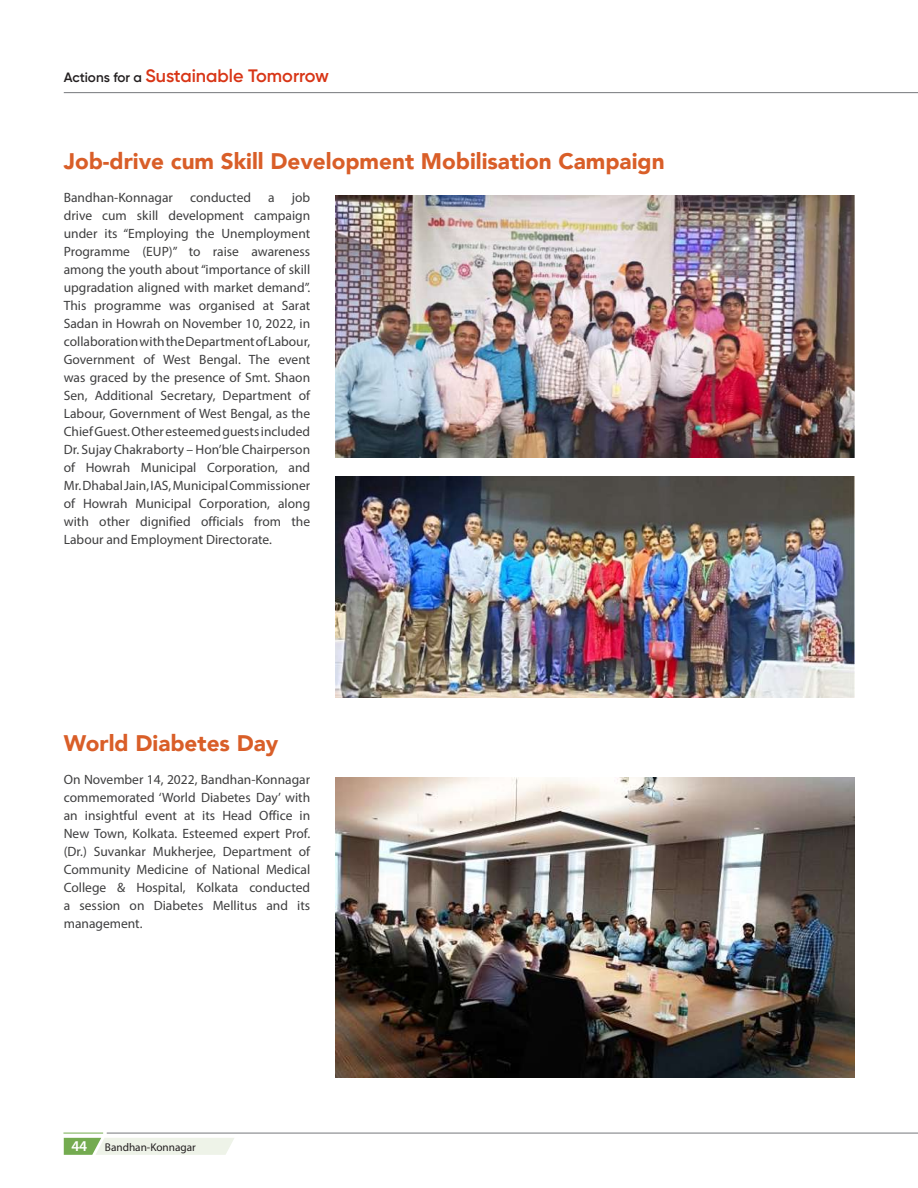
<style>
.page{position:relative;width:918px;height:1188px;background:#fff}
.page>*{position:absolute;margin:0;border:0;box-sizing:border-box;transform-origin:0 0}
.t1{font:900 22.5px "Avenir";color:#d95e28}
.t2{font:600 18px "Gilroy";color:#d83516}
.t3{font:13.5px/18px "Myriad Pro";color:#3e3e3f;text-align:justify}
.t4{font:11.25px "Myriad Pro";color:#231f20}
.s1{font-size:13.5px;color:#231f20}
.s2{font-weight:600;font-size:15px;color:#fff}
</style>
<div class="page">
<img style="left:336px;top:195px;width:518px;height:263px">
<img style="left:336px;top:778px;width:518px;height:300px">
<img style="left:336px;top:476px;width:518px;height:222px">
<svg style="left:64px;top:1138px;width:170px;height:17px;background:#d7e5cc"></svg>
<hr style="left:63px;top:1133px;width:40px;height:1px;background:#74ab50">
<hr style="left:107px;top:1133px;width:811px;height:1px;background:#76787b">
<hr style="left:64px;top:92px;width:854px;height:1px;background:#76787b">
<h2 class="t2" style="left:64px;top:65px;width:267px"><span class="s1">Actions for a</span> Sustainable Tomorrow</h2>
<h1 class="t1" style="left:64px;top:142px;width:602px">Job-drive cum Skill Development Mobilisation Campaign</h1>
<p class="t3" style="left:64px;top:188px;width:111px">Bandhan-Konnagar</p>
<p class="t3" style="left:190px;top:188px;width:62px">conducted</p>
<p class="t3" style="left:268px;top:188px;width:8px">a</p>
<p class="t3" style="left:64px;top:188px;width:248px;text-indent:228px">job drive cum skill development campaign under its “Employing the Unemployment Programme (EUP)” to raise awareness among the youth about “importance of skill upgradation aligned with market demand”.<br>This programme was organised at Sarat Sadan in Howrah on November 10, 2022, in collaboration with the Department of Labour, Government of West Bengal. The event was graced by the presence of Smt. Shaon Sen, Additional Secretary, Department of Labour, Government of West Bengal, as the Chief Guest. Other esteemed guests included Dr. Sujay Chakraborty – Hon’ble Chairperson of Howrah Municipal Corporation, and Mr. Dhabal Jain, IAS, Municipal Commissioner of Howrah Municipal Corporation, along with other dignified officials from the Labour and Employment Directorate.</p>
<h1 class="t1" style="left:64px;top:724px;width:216px">World Diabetes Day</h1>
<p class="t3" style="left:64px;top:771px;width:248px">On November 14, 2022, Bandhan-Konnagar commemorated ‘World Diabetes Day’ with an insightful event at its Head Office in New Town, Kolkata. Esteemed expert Prof. (Dr.) Suvankar Mukherjee, Department of Community Medicine of National Medical College &amp; Hospital, Kolkata conducted a session on Diabetes Mellitus and its management.</p>
<p class="t4" style="left:72px;top:1140px;width:126px"><span class="s2">44</span> Bandhan-Konnagar</p>
</div>
